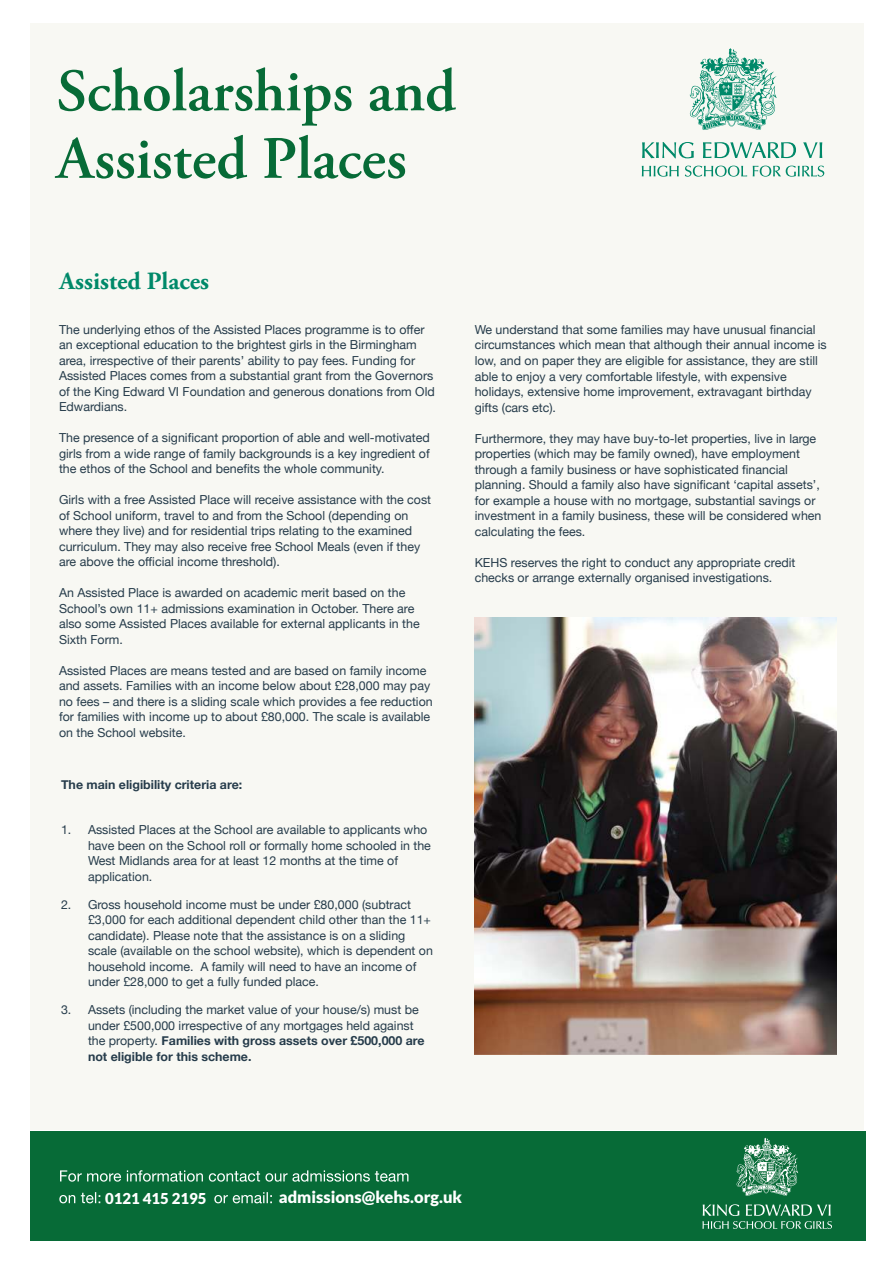
<style>
.page{position:relative;width:893px;height:1263px;background:#fff}
.page>*{position:absolute;margin:0;border:0;box-sizing:border-box;transform-origin:0 0}
.t1{font:600 60px/67.5px "Adobe Garamond Pro";color:#076b37}
.t2{font:700 24.75px "Adobe Garamond Pro";color:#008969}
.t3{font:900 16.5px "Lato";color:#fff}
.t4{font:900 15px "Lato";color:#fff}
.t5{font:12.45px/15.5px "Helvetica Neue";color:#263c4b}
.t6{font:700 12.45px "Helvetica Neue";color:#263c4b}
.s1{font-weight:700}
</style>
<div class="page">
<div style="left:31px;top:23px;width:833px;height:1107px;background:#f8f8f3"></div>
<svg style="left:689px;top:48px;width:88px;height:82px"></svg>
<svg style="left:642px;top:142px;width:180px;height:16px"></svg>
<svg style="left:642px;top:166px;width:182px;height:11px"></svg>
<div style="left:30px;top:1131px;width:835px;height:110px;background:#076b37"></div>
<svg style="left:59px;top:1192px;width:213px;height:11px"></svg>
<svg style="left:60px;top:1170px;width:348px;height:12px"></svg>
<svg style="left:736px;top:1138px;width:62px;height:58px"></svg>
<svg style="left:702px;top:1204px;width:130px;height:25px"></svg>
<img style="left:475px;top:618px;width:362px;height:436px">
<h1 class="t1" style="left:57px;top:63px;width:401px">Scholarships and<br>Assisted Places</h1>
<h2 class="t2" style="left:60px;top:271px;width:151px">Assisted Places</h2>
<p class="t5" style="left:59px;top:322px;width:377px">The underlying ethos of the Assisted Places programme is to offer an exceptional education to the brightest girls in the Birmingham area, irrespective of their parents’ ability to pay fees. Funding for Assisted Places comes from a substantial grant from the Governors of the King Edward VI Foundation and generous donations from Old Edwardians.</p>
<p class="t5" style="left:59px;top:431px;width:372px;text-align:justify">The presence of a significant proportion of able and well-motivated girls from a wide range of family backgrounds is a key ingredient of the ethos of the School and benefits the whole community.</p>
<p class="t5" style="left:59px;top:493px;width:374px">Girls with a free Assisted Place will receive assistance with the cost of School uniform, travel to and from the School (depending on where they live) and for residential trips relating to the examined curriculum. They may also receive free School Meals (even if they are above the official income threshold).</p>
<p class="t5" style="left:59px;top:586px;width:362px">An Assisted Place is awarded on academic merit based on the School’s own 11+ admissions examination in October. There are also some Assisted Places available for external applicants in the Sixth Form.</p>
<p class="t5" style="left:59px;top:664px;width:375px">Assisted Places are means tested and are based on family income and assets. Families with an income below about £28,000 may pay no fees – and there is a sliding scale which provides a fee reduction for families with income up to about £80,000. The scale is available on the School website.</p>
<p class="t6" style="left:61px;top:780px;width:183px">The main eligibility criteria are:</p>
<p class="t5" style="left:88px;top:823px;width:344px;text-indent:-27px">1. Assisted Places at the School are available to applicants who have been on the School roll or formally home schooled in the West Midlands area for at least 12 months at the time of application.</p>
<p class="t5" style="left:88px;top:898px;width:346px;text-indent:-27px">2. Gross household income must be under £80,000 (subtract £3,000 for each additional dependent child other than the 11+ candidate). Please note that the assistance is on a sliding scale (available on the school website), which is dependent on household income. A family will need to have an income of under £28,000 to get a fully funded place.</p>
<p class="t5" style="left:88px;top:1003px;width:338px;text-indent:-27px">3. Assets (including the market value of your house/s) must be under £500,000 irrespective of any mortgages held against the property. <span class="s1">Families with gross assets over £500,000 are not eligible for this scheme.</span></p>
<p class="t5" style="left:475px;top:323px;width:354px">We understand that some families may have unusual financial circumstances which mean that although their annual income is low, and on paper they are eligible for assistance, they are still able to enjoy a very comfortable lifestyle, with expensive holidays, extensive home improvement, extravagant birthday gifts (cars etc).</p>
<p class="t5" style="left:475px;top:431px;width:348px">Furthermore, they may have buy-to-let properties, live in large properties (which may be family owned), have employment through a family business or have sophisticated financial planning. Should a family also have significant ‘capital assets’, for example a house with no mortgage, substantial savings or investment in a family business, these will be considered when calculating the fees.</p>
<p class="t5" style="left:475px;top:556px;width:322px">KEHS reserves the right to conduct any appropriate credit checks or arrange externally organised investigations.</p>
<p class="t4" style="left:105px;top:1193px;width:103px">0121 415 2195</p>
<h3 class="t3" style="left:279px;top:1191px;width:185px">admissions@kehs.org.uk</h3>
</div>
